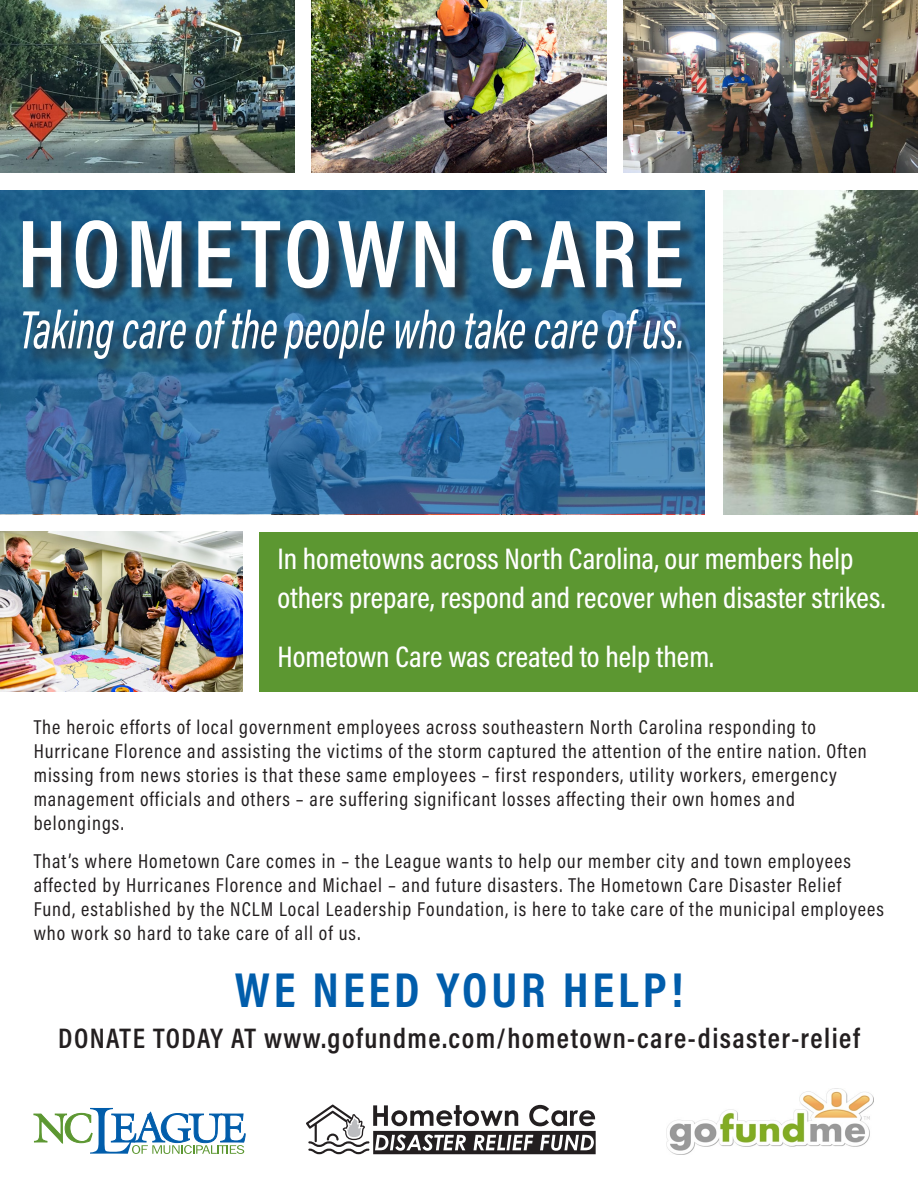
<style>
.page{position:relative;width:918px;height:1188px;background:#fff}
.page>*{position:absolute;margin:0;border:0;box-sizing:border-box;transform-origin:0 0}
.t1{font:700 49.5px "Acumin Pro Cond";letter-spacing:.075em;color:#015dab}
.t2{font:500 30px/39px "Acumin Pro Cond";color:#fff}
.t3{font:600 28.5px "Acumin Pro Cond";letter-spacing:.05em;color:#231f20}
.t4{font:20.25px/24px "Acumin Pro Cond";letter-spacing:.05em;color:#231f20}
</style>
<div class="page">
<img style="left:312px;top:1px;width:294px;height:172px">
<img style="left:624px;top:0;width:294px;height:173px">
<img style="left:724px;top:190px;width:194px;height:324px">
<img style="left:0;top:532px;width:243px;height:159px">
<img style="left:0;top:0;width:294px;height:173px">
<svg style="left:34px;top:1108px;width:211px;height:46px"></svg>
<svg style="left:306px;top:1105px;width:290px;height:49px"></svg>
<img style="left:667px;top:1088px;width:207px;height:66px">
<div style="left:259px;top:532px;width:659px;height:159px;background:#5c9731"></div>
<svg style="left:0;top:190px;width:705px;height:324px;background:#336d9d"></svg>
<div style="left:25px;top:223px;width:675px;height:84px;background:#231f20;opacity:.75"></div>
<svg style="left:23px;top:220px;width:659px;height:68px"></svg>
<div style="left:26px;top:312px;width:674px;height:65px;background:#231f20;opacity:.75"></div>
<svg style="left:23px;top:309px;width:659px;height:50px"></svg>
<p class="t2" style="left:278px;top:539px;width:610px">In hometowns across North Carolina, our members help others prepare, respond and recover when disaster strikes.</p>
<p class="t2" style="left:278px;top:637px;width:438px">Hometown Care was created to help them.</p>
<p class="t4" style="left:34px;top:715px;width:835px">The heroic efforts of local government employees across southeastern North Carolina responding to Hurricane Florence and assisting the victims of the storm captured the attention of the entire nation. Often missing from news stories is that these same employees – first responders, utility workers, emergency management officials and others – are suffering significant losses affecting their own homes and belongings.</p>
<p class="t4" style="left:34px;top:848px;width:852px">That’s where Hometown Care comes in – the League wants to help our member city and town employees affected by Hurricanes Florence and Michael – and future disasters. The Hometown Care Disaster Relief Fund, established by the NCLM Local Leadership Foundation, is here to take care of the municipal employees who work so hard to take care of all of us.</p>
<p class="t1" style="left:235px;top:957px;width:450px">WE NEED YOUR HELP!</p>
<p class="t3" style="left:58px;top:1019px;width:803px">DONATE TODAY AT www.gofundme.com/hometown-care-disaster-relief</p>
</div>
